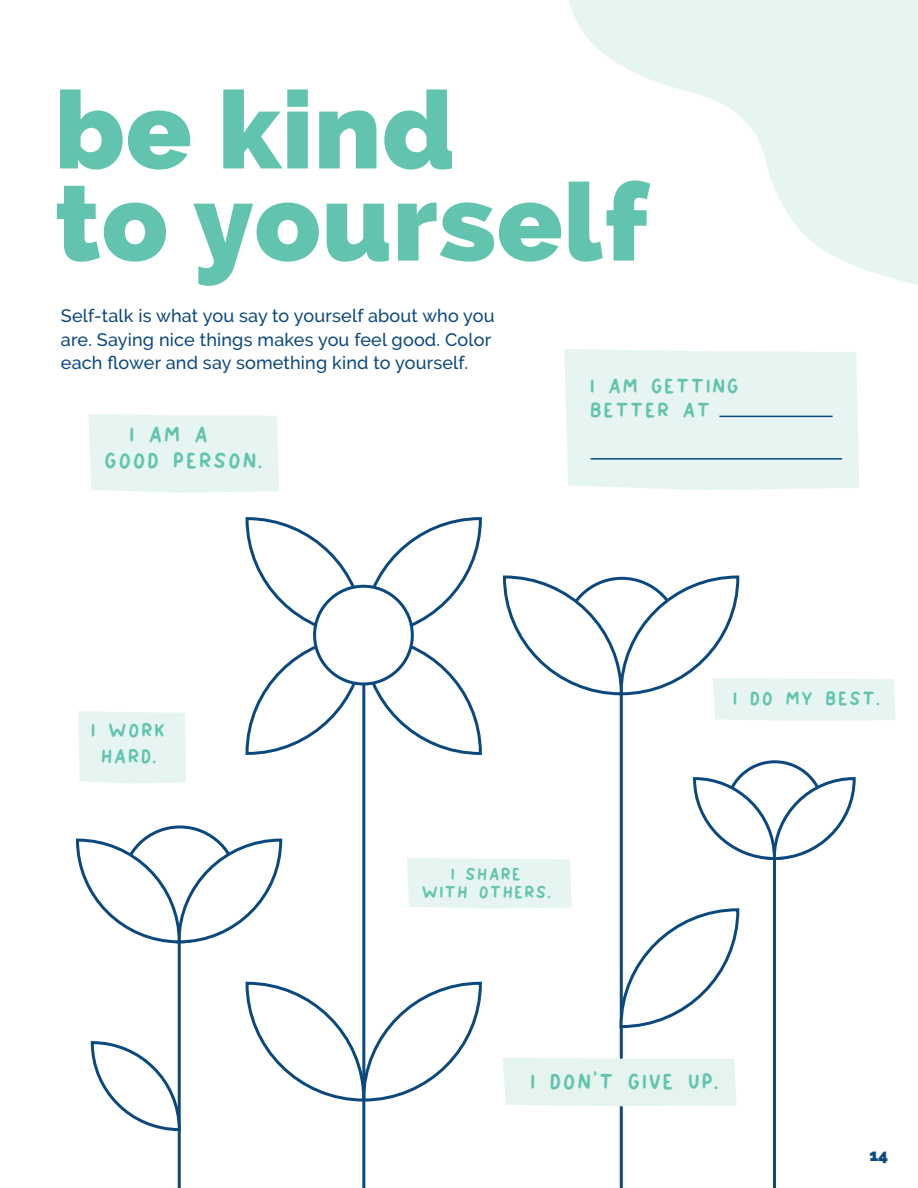
<style>
.page{position:relative;width:918px;height:1188px;background:#fff}
.page>*{position:absolute;margin:0;border:0;box-sizing:border-box;transform-origin:0 0}
.t1{font:800 108.15px/92.1px "Raleway";letter-spacing:.01em;color:#62c4af}
.t2{font:22.5px/25.2px "IRONHIDES Regular";color:#62c4af}
.t3{font:21.15px/23.7px "IRONHIDES Regular";color:#62c4af}
.t4{font:20.4px/25px "IRONHIDES Regular";color:#62c4af;text-align:center}
.t5{font:19.8px "IRONHIDES Regular";color:#62c4af}
.t6{font:500 18px/23.4px "Raleway";letter-spacing:.01em;color:#0a487e}
.t7{font:17.85px/17.7px "IRONHIDES Regular";color:#62c4af;text-align:center}
.t8{font:900 16.5px "Raleway";color:#0a487e}
.s1{font-family:"Myriad Pro"}
</style>
<div class="page">
<hr style="left:620px;top:684px;width:3px;height:504px;background:#0a487e">
<svg style="left:693px;top:776px;width:163px;height:84px"></svg>
<hr style="left:773px;top:858px;width:3px;height:330px;background:#0a487e">
<svg style="left:122px;top:827px;width:115px;height:115px"></svg>
<svg style="left:569px;top:0;width:349px;height:285px;fill:#e7f5f2"></svg>
<div style="left:89px;top:414px;width:190px;height:79px;background:#e7f5f2"></div>
<div style="left:78px;top:711px;width:108px;height:73px;background:#e7f5f2"></div>
<div style="left:407px;top:858px;width:165px;height:51px;background:#e7f5f2"></div>
<div style="left:564px;top:349px;width:295px;height:141px;background:#e7f5f2"></div>
<hr style="left:719px;top:416px;width:114px;height:1px;background:#0a487e">
<hr style="left:591px;top:458px;width:251px;height:2px;background:#0a487e">
<svg style="left:76px;top:837px;width:207px;height:108px"></svg>
<hr style="left:178px;top:942px;width:3px;height:246px;background:#0a487e">
<svg style="left:245px;top:517px;width:237px;height:239px"></svg>
<svg style="left:245px;top:980px;width:237px;height:123px"></svg>
<hr style="left:362px;top:634px;width:3px;height:554px;background:#0a487e">
<svg style="left:619px;top:907px;width:121px;height:123px"></svg>
<svg style="left:90px;top:1040px;width:91px;height:93px"></svg>
<svg style="left:503px;top:575px;width:393px;height:146px"></svg>
<div style="left:315px;top:586px;width:97px;height:98px;background:#fff;border-radius:50%"></div>
<div style="left:313px;top:585px;width:101px;height:100px;border:3px solid #0a487e;border-radius:50%"></div>
<div style="left:503px;top:1058px;width:234px;height:48px;background:#e5f4ef"></div>
<h1 class="t1" style="left:55px;top:85px;width:595px">be kind<br>to yourself</h1>
<p class="t6" style="left:61px;top:304px;width:435px">Self-talk is what you say to yourself about who you are. Saying nice things makes you feel good. Color each flower and say something kind to yourself.</p>
<p class="t2" style="left:104px;top:422px;width:160px;text-indent:25px">I AM A<br>GOOD PERSON<span class="s1">.</span></p>
<p class="t3" style="left:589px;top:374px;width:152px">I AM GETTING<br>BETTER AT</p>
<p class="t4" style="left:90px;top:718px;width:77px">I WORK<br>HARD<span class="s1">.</span></p>
<p class="t7" style="left:421px;top:865px;width:131px">I SHARE<br>WITH OTHERS<span class="s1">.</span></p>
<p class="t5" style="left:732px;top:687px;width:149px">I DO MY BEST<span class="s1">.</span></p>
<p class="t2" style="left:529px;top:1068px;width:191px">I DON'T GIVE UP<span class="s1">.</span></p>
<p class="t8" style="left:870px;top:1146px;width:20px">14</p>
</div>
